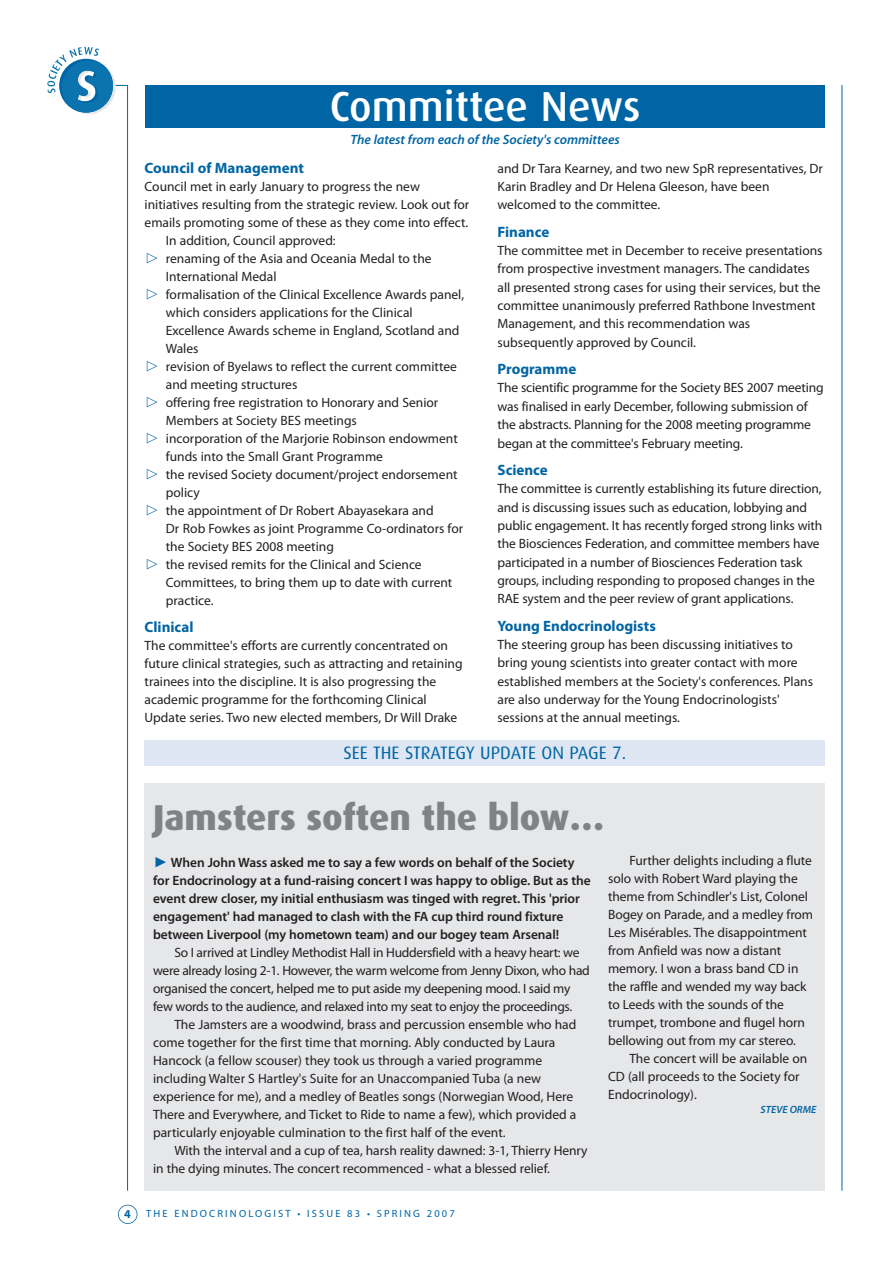
<style>
.page{position:relative;width:893px;height:1263px;background:#fff}
.page>*{position:absolute;margin:0;border:0;box-sizing:border-box;transform-origin:0 0}
.t1{font:500 42px "Dax";color:#fff}
.t2{font:800 36px "Dax";color:#808285}
.t3{font:18px "Dax";color:#0065a4}
.t4{font:700 15px "Myriad Pro";color:#0065a4}
.t5{font:13.5px/18px "Myriad Pro";color:#231f20}
.t6{font:600 13.5px/18px "Myriad Pro";letter-spacing:-.005em;color:#231f20}
.t7{font:13.5px/18px "Myriad Pro";letter-spacing:-.02em;color:#231f20}
.t8{font:italic 600 13.5px "Myriad Pro";color:#0065a4}
.t9{font:700 12px "Myriad Pro";color:#0065a4}
.t10{font:10.5px "Myriad Pro";letter-spacing:.205em;color:#0065a4}
.t11{font:italic 600 10.5px "Myriad Pro";color:#0065a4}
</style>
<div class="page">
<svg style="left:47px;top:47px;width:81px;height:1144px"></svg>
<div style="left:118px;top:1205px;width:19px;height:19px;border:2px solid #0065a4;border-radius:50%"></div>
<hr style="left:842px;top:85px;width:1px;height:1106px;background:#0065a4">
<div style="left:145px;top:783px;width:680px;height:408px;background:#e6e7e9"></div>
<div style="left:145px;top:740px;width:680px;height:25px;background:#dde6f2"></div>
<div style="left:145px;top:85px;width:680px;height:43px;background:#0065a4"></div>
<h1 class="t1" style="left:330px;top:88px;width:312px">Committee News</h1>
<p class="t8" style="left:350px;top:134px;width:271px">The latest from each of the Society's committees</p>
<p class="t4" style="left:145px;top:162px;width:161px">Council of Management</p>
<p class="t5" style="left:145px;top:178px;width:277px">Council met in early January to progress the new</p>
<p class="t5" style="left:145px;top:196px;width:326px">initiatives resulting from the strategic review. Look out for</p>
<p class="t5" style="left:145px;top:214px;width:325px">emails promoting some of these as they come into effect.</p>
<p class="t5" style="left:166px;top:232px;width:171px">In addition, Council approved:</p>
<p class="t5" style="left:166px;top:250px;width:267px">renaming of the Asia and Oceania Medal to the</p>
<p class="t5" style="left:166px;top:268px;width:112px">International Medal</p>
<p class="t5" style="left:166px;top:286px;width:300px">formalisation of the Clinical Excellence Awards panel,</p>
<p class="t5" style="left:166px;top:304px;width:248px">which considers applications for the Clinical</p>
<p class="t5" style="left:166px;top:322px;width:295px">Excellence Awards scheme in England, Scotland and</p>
<p class="t5" style="left:166px;top:340px;width:34px">Wales</p>
<p class="t5" style="left:166px;top:358px;width:293px">revision of Byelaws to reflect the current committee</p>
<p class="t5" style="left:166px;top:376px;width:133px">and meeting structures</p>
<p class="t5" style="left:166px;top:394px;width:274px">offering free registration to Honorary and Senior</p>
<p class="t5" style="left:166px;top:412px;width:193px">Members at Society BES meetings</p>
<p class="t5" style="left:166px;top:430px;width:294px">incorporation of the Marjorie Robinson endowment</p>
<p class="t5" style="left:166px;top:448px;width:219px">funds into the Small Grant Programme</p>
<p class="t5" style="left:166px;top:466px;width:293px">the revised Society document/project endorsement</p>
<p class="t5" style="left:166px;top:484px;width:36px">policy</p>
<p class="t5" style="left:166px;top:502px;width:269px">the appointment of Dr Robert Abayasekara and</p>
<p class="t5" style="left:166px;top:520px;width:299px">Dr Rob Fowkes as joint Programme Co-ordinators for</p>
<p class="t5" style="left:166px;top:538px;width:170px">the Society BES 2008 meeting</p>
<p class="t5" style="left:166px;top:556px;width:257px">the revised remits for the Clinical and Science</p>
<p class="t5" style="left:166px;top:574px;width:288px">Committees, to bring them up to date with current</p>
<p class="t5" style="left:166px;top:592px;width:49px">practice.</p>
<p class="t4" style="left:145px;top:621px;width:50px">Clinical</p>
<p class="t5" style="left:145px;top:637px;width:320px">The committee's efforts are currently concentrated on future clinical strategies, such as attracting and retaining trainees into the discipline. It is also progressing the academic programme for the forthcoming Clinical Update series. Two new elected members, Dr Will Drake</p>
<p class="t5" style="left:497px;top:160px;width:327px">and Dr Tara Kearney, and two new SpR representatives, Dr<br>Karin Bradley and Dr Helena Gleeson, have been welcomed to the committee.</p>
<p class="t4" style="left:497px;top:226px;width:53px">Finance</p>
<p class="t5" style="left:497px;top:242px;width:327px">The committee met in December to receive presentations from prospective investment managers. The candidates all presented strong cases for using their services, but the committee unanimously preferred Rathbone Investment Management, and this recommendation was subsequently approved by Council.</p>
<p class="t4" style="left:497px;top:363px;width:80px">Programme</p>
<p class="t5" style="left:497px;top:380px;width:328px">The scientific programme for the Society BES 2007 meeting was finalised in early December, following submission of the abstracts. Planning for the 2008 meeting programme began at the committee's February meeting.</p>
<p class="t4" style="left:497px;top:464px;width:52px">Science</p>
<p class="t5" style="left:497px;top:481px;width:326px">The committee is currently establishing its future direction, and is discussing issues such as education, lobbying and public engagement. It has recently forged strong links with the Biosciences Federation, and committee members have participated in a number of Biosciences Federation task groups, including responding to proposed changes in the RAE system and the peer review of grant applications.</p>
<p class="t4" style="left:497px;top:620px;width:160px">Young Endocrinologists</p>
<p class="t5" style="left:497px;top:636px;width:317px">The steering group has been discussing initiatives to bring young scientists into greater contact with more established members at the Society's conferences. Plans are also underway for the Young Endocrinologists' sessions at the annual meetings.</p>
<h3 class="t3" style="left:343px;top:745px;width:284px">SEE THE STRATEGY UPDATE ON PAGE 7.</h3>
<h2 class="t2" style="left:153px;top:801px;width:453px">Jamsters soften the blow…</h2>
<p class="t6" style="left:153px;top:855px;width:439px;text-indent:18px">When John Wass asked me to say a few words on behalf of the Society for Endocrinology at a fund-raising concert I was happy to oblige. But as the event drew closer, my initial enthusiasm was tinged with regret. This 'prior engagement' had managed to clash with the FA cup third round fixture between Liverpool (my hometown team) and our bogey team Arsenal!</p>
<p class="t7" style="left:153px;top:945px;width:438px;text-indent:21px">So I arrived at Lindley Methodist Hall in Huddersfield with a heavy heart: we were already losing 2-1. However, the warm welcome from Jenny Dixon, who had organised the concert, helped me to put aside my deepening mood. I said my few words to the audience, and relaxed into my seat to enjoy the proceedings.</p>
<p class="t5" style="left:153px;top:1017px;width:425px;text-indent:21px">The Jamsters are a woodwind, brass and percussion ensemble who had come together for the first time that morning. Ably conducted by Laura Hancock (a fellow scouser) they took us through a varied programme including Walter S Hartley's Suite for an Unaccompanied Tuba (a new experience for me), and a medley of Beatles songs (Norwegian Wood, Here There and Everywhere, and Ticket to Ride to name a few), which provided a particularly enjoyable culmination to the first half of the event.</p>
<p class="t5" style="left:153px;top:1143px;width:436px;text-indent:21px">With the interval and a cup of tea, harsh reality dawned: 3-1, Thierry Henry in the dying minutes. The concert recommenced - what a blessed relief.</p>
<p class="t9" style="left:124px;top:1210px;width:8px">4</p>
<p class="t10" style="left:146px;top:1209px;width:310px">THE ENDOCRINOLOGIST • ISSUE 83 • SPRING 2007</p>
<p class="t5" style="left:608px;top:852px;width:207px;text-indent:21px">Further delights including a flute solo with Robert Ward playing the theme from Schindler's List, Colonel Bogey on Parade, and a medley from Les Misérables. The disappointment from Anfield was now a distant memory. I won a brass band CD in the raffle and wended my way back to Leeds with the sounds of the trumpet, trombone and flugel horn bellowing out from my car stereo.</p>
<p class="t5" style="left:608px;top:1050px;width:201px;text-indent:21px">The concert will be available on<br>CD (all proceeds to the Society for<br>Endocrinology).</p>
<p class="t11" style="left:761px;top:1105px;width:57px">STEVE ORME</p>
</div>
